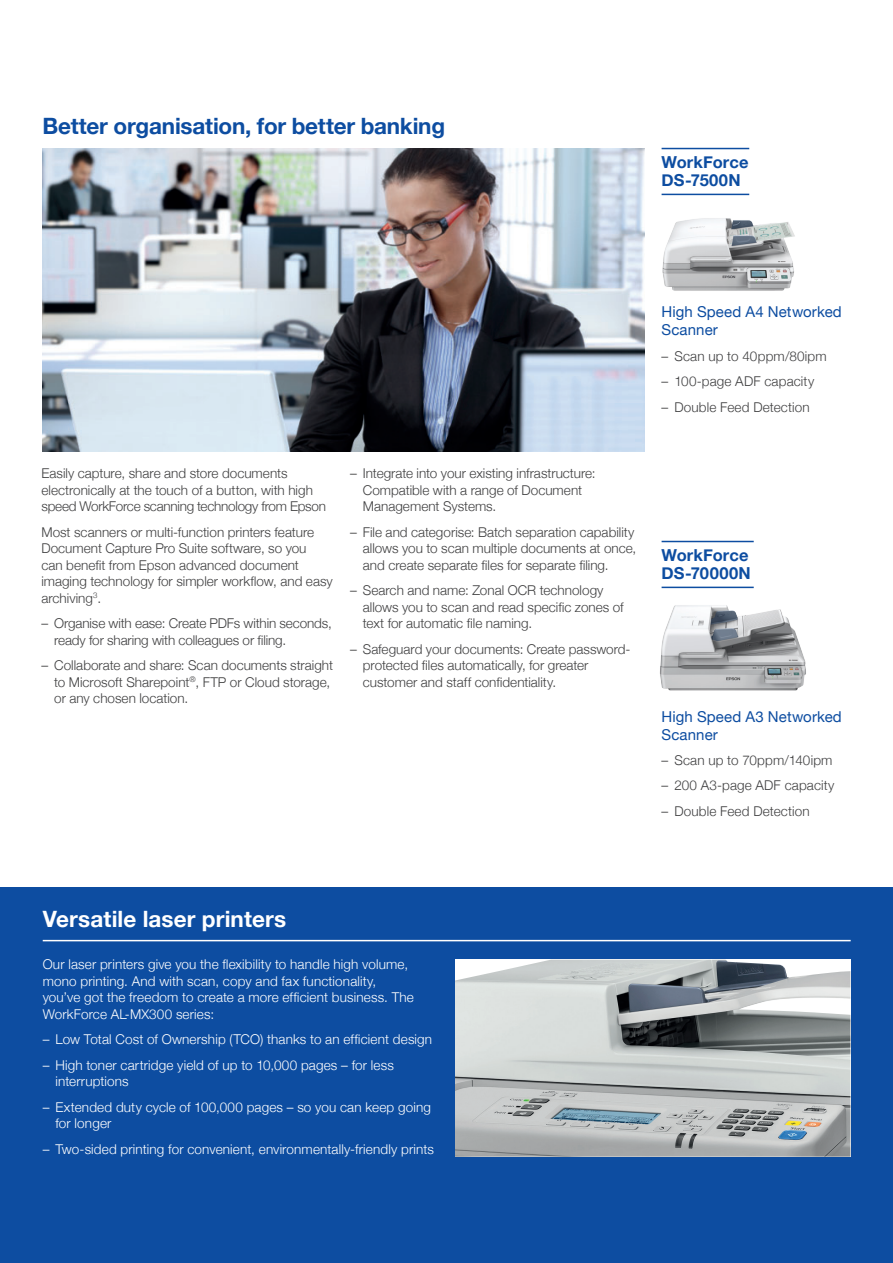
<style>
.page{position:relative;width:893px;height:1263px;background:#fff}
.page>*{position:absolute;margin:0;border:0;box-sizing:border-box;transform-origin:0 0}
.Headings{font:700 22.5px "Helvetica Neue";letter-spacing:-.01em;color:#0d4da1}
.Headings_with_lines{font:700 22.5px "Helvetica Neue";letter-spacing:.005em;color:#fff}
.Product_titles{font:700 16.5px/18px "Helvetica Neue";letter-spacing:.01em;color:#0d4da1}
.Bullet_copy{font:15px/18px "Helvetica Neue";letter-spacing:.01em;color:#0d4da1}
.Product_titles-2{font:15px/18px "Helvetica Neue";letter-spacing:.01em;color:#0d4da1}
.Body_copy{font:300 13.5px/16.5px "Helvetica Neue";color:#3f3f40}
.Bullet_copy-2{font:300 13.5px/16.5px "Helvetica Neue";letter-spacing:.01em;color:#fff}
</style>
<div class="page">
<div style="left:0;top:888px;width:893px;height:375px;background:#0d4da1"></div>
<hr style="left:43px;top:940px;width:808px;height:1px;background:#fff">
<hr style="left:662px;top:148px;width:87px;height:1px;background:#0d4da1">
<hr style="left:662px;top:194px;width:87px;height:1px;background:#0d4da1">
<hr style="left:662px;top:541px;width:92px;height:1px;background:#0d4da1">
<hr style="left:662px;top:587px;width:92px;height:1px;background:#0d4da1">
<img style="left:43px;top:148px;width:601px;height:303px">
<img style="left:662px;top:218px;width:133px;height:73px">
<img style="left:660px;top:605px;width:146px;height:86px">
<img style="left:455px;top:960px;width:395px;height:197px">
<p class="Headings" style="left:43px;top:108px;width:404px">Better organisation, for better banking</p>
<p class="Product_titles" style="left:662px;top:154px;width:89px">WorkForce<br>DS-7500N</p>
<p class="Body_copy" style="left:41px;top:464px;width:286px">Easily capture, share and store documents electronically at the touch of a button, with high speed WorkForce scanning technology from Epson</p>
<p class="Body_copy" style="left:41px;top:523px;width:293px">Most scanners or multi-function printers feature Document Capture Pro Suite software, so you<br>can benefit from Epson advanced document imaging technology for simpler workflow, and easy archiving<sup>3</sup>.</p>
<p class="Body_copy" style="left:54px;top:614px;width:279px;text-indent:-13px">– Organise with ease: Create PDFs within seconds, ready for sharing with colleagues or filing.</p>
<p class="Body_copy" style="left:54px;top:656px;width:280px;text-indent:-13px">– Collaborate and share: Scan documents straight to Microsoft Sharepoint<sup>®</sup>, FTP or Cloud storage, or any chosen location.</p>
<p class="Body_copy" style="left:363px;top:464px;width:234px;text-indent:-13px">– Integrate into your existing infrastructure:<br>Compatible with a range of Document<br>Management Systems.</p>
<p class="Body_copy" style="left:363px;top:523px;width:275px;text-indent:-13px">– File and categorise: Batch separation capability allows you to scan multiple documents at once, and create separate files for separate filing.</p>
<p class="Body_copy" style="left:363px;top:581px;width:262px;text-indent:-13px">– Search and name: Zonal OCR technology allows you to scan and read specific zones of text for automatic file naming.</p>
<p class="Body_copy" style="left:363px;top:640px;width:269px;text-indent:-13px">– Safeguard your documents: Create password&shy;protected files automatically, for greater customer and staff confidentiality.</p>
<p class="Bullet_copy" style="left:662px;top:304px;width:182px">High Speed A4 Networked<br>Scanner</p>
<p class="Body_copy" style="left:662px;top:347px;width:167px">– Scan up to 40ppm/80ipm</p>
<p class="Body_copy" style="left:662px;top:372px;width:154px">– 100-page ADF capacity</p>
<p class="Body_copy" style="left:662px;top:398px;width:150px">– Double Feed Detection</p>
<p class="Product_titles" style="left:662px;top:547px;width:91px">WorkForce<br>DS-70000N</p>
<p class="Product_titles-2" style="left:662px;top:708px;width:182px">High Speed A3 Networked<br>Scanner</p>
<p class="Body_copy" style="left:662px;top:751px;width:172px">– Scan up to 70ppm/140ipm</p>
<p class="Body_copy" style="left:662px;top:776px;width:174px">– 200 A3-page ADF capacity</p>
<p class="Body_copy" style="left:662px;top:802px;width:150px">– Double Feed Detection</p>
<p class="Headings_with_lines" style="left:43px;top:901px;width:245px">Versatile laser printers</p>
<p class="Bullet_copy-2" style="left:43px;top:955px;width:373px">Our laser printers give you the flexibility to handle high volume, mono printing. And with scan, copy and fax functionality, you’ve got the freedom to create a more efficient business. The WorkForce AL-MX300 series:</p>
<p class="Bullet_copy-2" style="left:43px;top:1030px;width:391px">– Low Total Cost of Ownership (TCO) thanks to an efficient design</p>
<p class="Bullet_copy-2" style="left:55px;top:1056px;width:340px;text-indent:-13px">– High toner cartridge yield of up to 10,000 pages – for less interruptions</p>
<p class="Bullet_copy-2" style="left:55px;top:1098px;width:377px;text-indent:-13px">– Extended duty cycle of 100,000 pages – so you can keep going for longer</p>
<p class="Bullet_copy-2" style="left:43px;top:1140px;width:393px">– Two-sided printing for convenient, environmentally-friendly prints</p>
</div>
